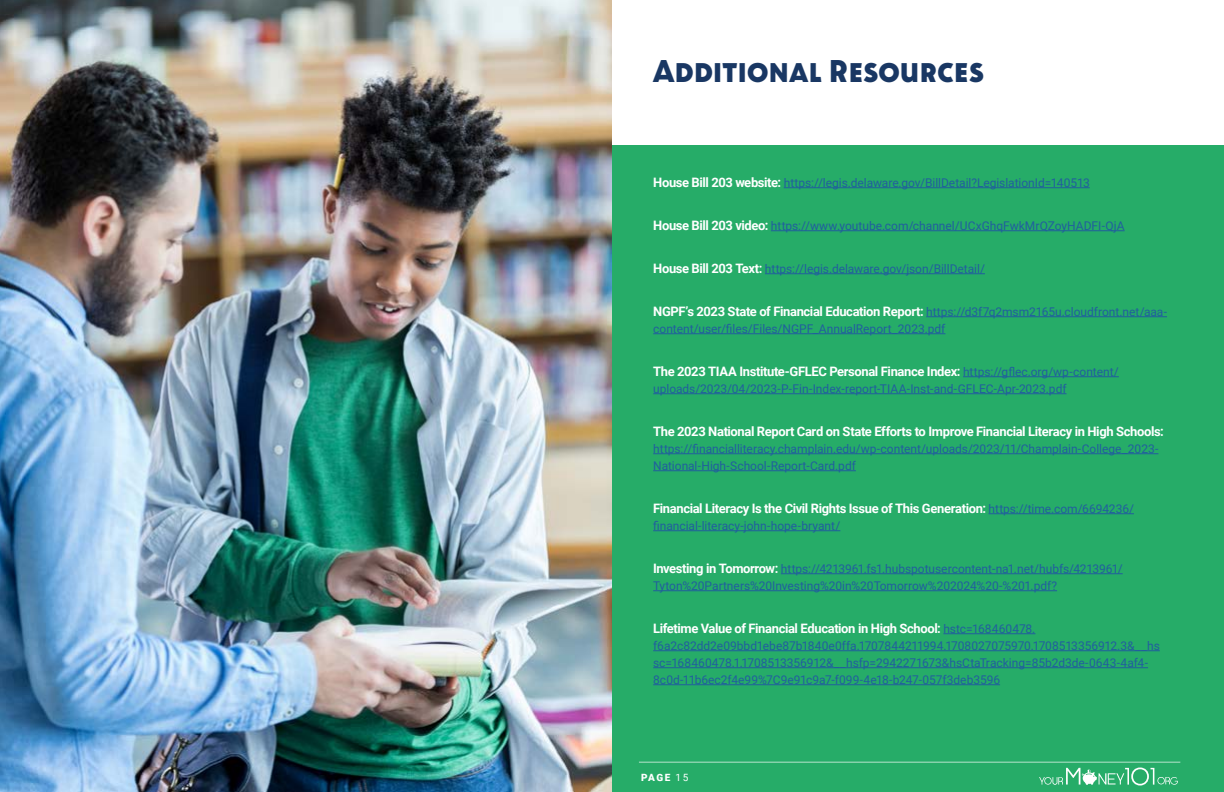
<style>
.page{position:relative;width:1224px;height:792px;background:#fff}
.page>*{position:absolute;margin:0;border:0;box-sizing:border-box;transform-origin:0 0}
.t1{font:700 36px "Oskar Two";color:#193763}
.t2{font:700 13px "Roboto";letter-spacing:-.03em;color:#fff}
.t3{font:12px/17px "Roboto";color:#215e9e}
.t4{font:900 10px "Roboto";color:#fff}
.s1{font-weight:700;font-size:13px;color:#fff}
.s2{font-weight:400;font-size:12px;color:#215e9e}
.s3{font-weight:400}
</style>
<div class="page">
<div style="left:603px;top:145px;width:621px;height:647px;background:#26ac68"></div>
<hr style="left:639px;top:762px;width:541px;height:1px;background:#fff">
<svg style="left:1039px;top:768px;width:139px;height:18px"></svg>
<img style="left:0;top:0;width:612px;height:792px">
<hr style="left:784px;top:187px;width:306px;height:1px;background:#215e9e">
<hr style="left:771px;top:230px;width:354px;height:1px;background:#215e9e">
<hr style="left:765px;top:273px;width:220px;height:1px;background:#215e9e">
<hr style="left:926px;top:316px;width:241px;height:1px;background:#215e9e">
<hr style="left:653px;top:333px;width:292px;height:1px;background:#215e9e">
<hr style="left:963px;top:376px;width:156px;height:1px;background:#215e9e">
<hr style="left:653px;top:393px;width:414px;height:1px;background:#215e9e">
<hr style="left:653px;top:453px;width:505px;height:1px;background:#215e9e">
<hr style="left:653px;top:470px;width:203px;height:1px;background:#215e9e">
<hr style="left:989px;top:513px;width:145px;height:1px;background:#215e9e">
<hr style="left:653px;top:530px;width:187px;height:1px;background:#215e9e">
<hr style="left:781px;top:573px;width:342px;height:1px;background:#215e9e">
<hr style="left:653px;top:590px;width:404px;height:1px;background:#215e9e">
<hr style="left:943px;top:633px;width:92px;height:1px;background:#215e9e">
<hr style="left:653px;top:650px;width:507px;height:1px;background:#215e9e">
<hr style="left:653px;top:667px;width:495px;height:1px;background:#215e9e">
<hr style="left:653px;top:684px;width:347px;height:1px;background:#215e9e">
<h1 class="t1" style="left:653px;top:54px;width:332px">Additional Resources</h1>
<p class="t3" style="left:653px;top:174px;width:438px"><span class="s1">House Bill 203 website:</span> https://legis.delaware.gov/BillDetail?LegislationId=140513</p>
<p class="t3" style="left:653px;top:217px;width:473px"><span class="s1">House Bill 203 video:</span> https://www.youtube.com/channel/UCxGhqFwkMrQZoyHADFI-QjA</p>
<p class="t3" style="left:653px;top:260px;width:333px"><span class="s1">House Bill 203 Text:</span> https://legis.delaware.gov/json/BillDetail/</p>
<p class="t2" style="left:653px;top:306px;width:515px">NGPF’s 2023 State of Financial Education Report: <span class="s2">https://d3f7q2msm2165u.cloudfront.net/aaa-</span></p>
<p class="t3" style="left:653px;top:320px;width:294px">content/user/files/Files/NGPF_AnnualReport_2023.pdf</p>
<p class="t2" style="left:653px;top:366px;width:467px">The 2023 TIAA Institute-GFLEC Personal Finance Index: <span class="s2">https://gflec.org/wp-content/</span></p>
<p class="t3" style="left:653px;top:380px;width:415px">uploads/2023/04/2023-P-Fin-Index-report-TIAA-Inst-and-GFLEC-Apr-2023.pdf</p>
<p class="t2" style="left:653px;top:426px;width:512px">The 2023 National Report Card on State Efforts to Improve Financial Literacy in High Schools:</p>
<p class="t3" style="left:653px;top:440px;width:507px">https://financialliteracy.champlain.edu/wp-content/uploads/2023/11/Champlain-College_2023-<br>National-High-School-Report-Card.pdf</p>
<p class="t2" style="left:653px;top:503px;width:482px">Financial Literacy Is the Civil Rights Issue of This Generation: <span class="s2">https://time.com/6694236/</span></p>
<p class="t3" style="left:653px;top:517px;width:189px">financial-literacy-john-hope-bryant/</p>
<p class="t3" style="left:653px;top:560px;width:471px"><span class="s1">Investing in Tomorrow:</span> https://4213961.fs1.hubspotusercontent-na1.net/hubfs/4213961/<br>Tyton%20Partners%20Investing%20in%20Tomorrow%202024%20-%201.pdf?</p>
<p class="t2" style="left:653px;top:623px;width:384px">Lifetime Value of Financial Education in High School: <span class="s2">hstc=168460478.</span></p>
<p class="t3" style="left:653px;top:637px;width:508px">f6a2c82dd2e09bbd1ebe87b1840e0ffa.1707844211994.1708027075970.1708513356912.3&amp;__hs sc=168460478.1.1708513356912&amp;__hsfp=2942271673&amp;hsCtaTracking=85b2d3de-0643-4af4-<br>8c0d-11b6ec2f4e99%7C9e91c9a7-f099-4e18-b247-057f3deb3596</p>
<p class="t4" style="left:641px;top:772px;width:49px">PAGE <span class="s3">15</span></p>
</div>
